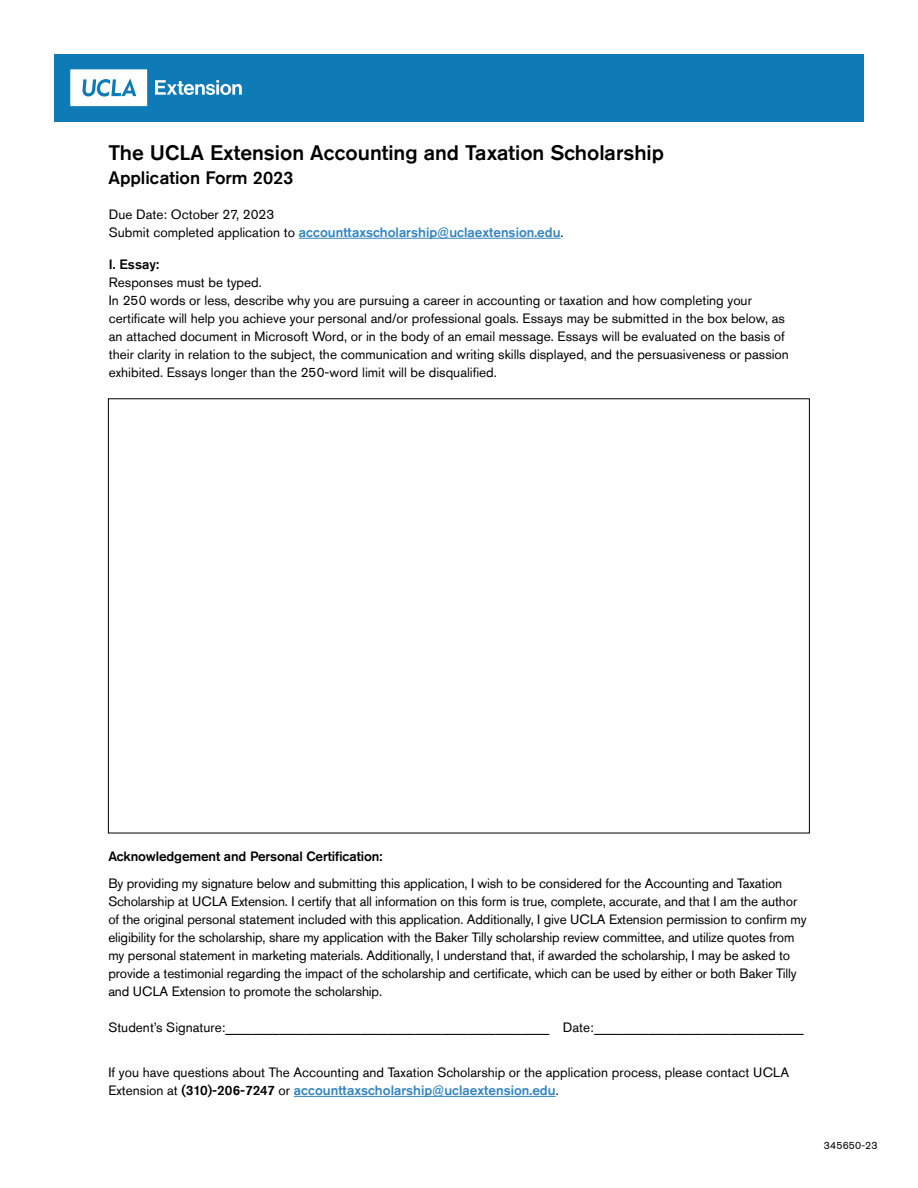
<style>
.page{position:relative;width:918px;height:1188px;background:#fff}
.page>*{position:absolute;margin:0;border:0;box-sizing:border-box;transform-origin:0 0}
.t1{font:500 21px "Akzidenz Grotesk Std";color:#000}
.t2{font:500 18px "Akzidenz Grotesk Std";color:#000}
.t3{font:13.5px/18px "Akzidenz Grotesk Std";letter-spacing:-.01em;color:#000}
.t4{font:500 13.5px "Akzidenz Grotesk Std";letter-spacing:-.01em;color:#000}
.t5{font:10.5px "Akzidenz Grotesk Std";letter-spacing:.01em;color:#000}
.s1{font-weight:500;color:#3284bf}
.s2{font-weight:500}
</style>
<div class="page">
<div style="left:54px;top:54px;width:810px;height:68px;background:#0f7bb6"></div>
<svg style="left:155px;top:80px;width:87px;height:15px"></svg>
<svg style="left:70px;top:69px;width:77px;height:37px;background:#daeaf3"></svg>
<hr style="left:294px;top:1096px;width:262px;height:1px;background:#3284bf">
<hr style="left:299px;top:238px;width:262px;height:1px;background:#3284bf">
<h1 class="t1" style="left:108px;top:140px;width:557px">The UCLA Extension Accounting and Taxation Scholarship</h1>
<h2 class="t2" style="left:108px;top:167px;width:187px">Application Form 2023</h2>
<p class="t3" style="left:109px;top:205px;width:456px">Due Date: October 27, 2023<br>Submit completed application to <span class="s1">accounttaxscholarship@uclaextension.edu</span>.</p>
<p class="t4" style="left:109px;top:256px;width:52px">I. Essay:</p>
<p class="t3" style="left:109px;top:274px;width:682px">Responses must be typed.<br>In 250 words or less, describe why you are pursuing a career in accounting or taxation and how completing your certificate will help you achieve your personal and/or professional goals. Essays may be submitted in the box below, as an attached document in Microsoft Word, or in the body of an email message. Essays will be evaluated on the basis of their clarity in relation to the subject, the communication and writing skills displayed, and the persuasiveness or passion exhibited. Essays longer than the 250-word limit will be disqualified.</p>
<p class="t4" style="left:108px;top:848px;width:276px">Acknowledgement and Personal Certification:</p>
<p class="t3" style="left:108px;top:875px;width:700px">By providing my signature below and submitting this application, I wish to be considered for the Accounting and Taxation Scholarship at UCLA Extension. I certify that all information on this form is true, complete, accurate, and that I am the author of the original personal statement included with this application. Additionally, I give UCLA Extension permission to confirm my eligibility for the scholarship, share my application with the Baker Tilly scholarship review committee, and utilize quotes from my personal statement in marketing materials. Additionally, I understand that, if awarded the scholarship, I may be asked to provide a testimonial regarding the impact of the scholarship and certificate, which can be used by either or both Baker Tilly and UCLA Extension to promote the scholarship.</p>
<p class="t3" style="left:108px;top:1019px;width:697px">Student’s Signature:________________________________________________ Date:_______________________________</p>
<p class="t3" style="left:108px;top:1064px;width:682px">If you have questions about The Accounting and Taxation Scholarship or the application process, please contact UCLA<br>Extension at <span class="s2">(310)-206-7247</span> or <span class="s1">accounttaxscholarship@uclaextension.edu</span>.</p>
<p class="t5" style="left:824px;top:1139px;width:55px">345650-23</p>
</div>
